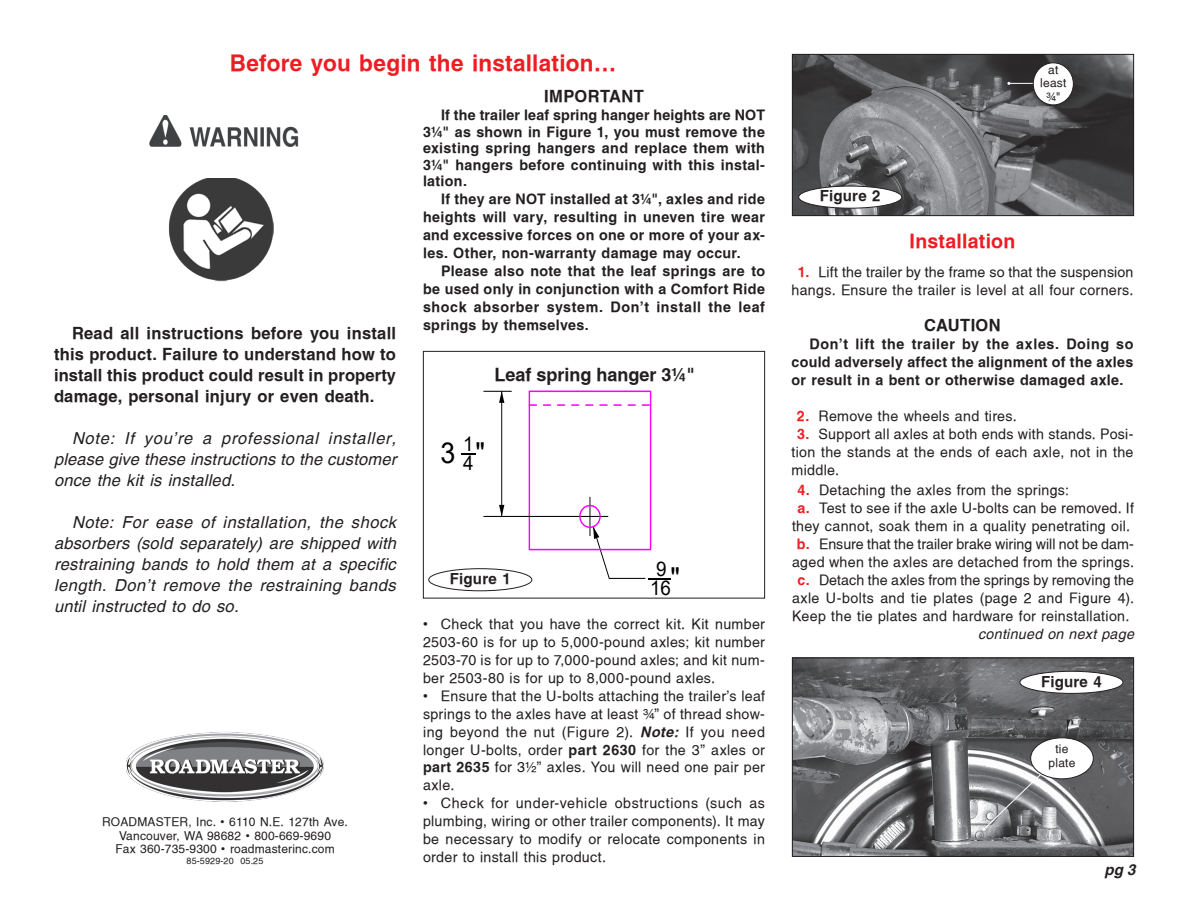
<style>
.page{position:relative;width:1188px;height:918px;background:#fff}
.page>*{position:absolute;margin:0;border:0;box-sizing:border-box;transform-origin:0 0}
.t1{font:28.95px "Arial";color:#000;scale:.93 1}
.t2{font:700 22.5px "Switzerland";letter-spacing:.01em;color:#ee1d23}
.t3{font:20.25px/19.8px "Arial";color:#000;text-align:center;scale:.93 1}
.t4{font:700 19.5px "Switzerland";letter-spacing:.01em;color:#ee1d23}
.t5{font:700 18px "Switzerland";color:#231f20}
.t6{font:italic 16.5px/21px "Switzerland";letter-spacing:.015em;color:#231f20;text-align:justify}
.t7{font:700 16.5px/21px "Switzerland";letter-spacing:.015em;color:#231f20;text-align:justify}
.t8{font:700 15px "Switzerland";letter-spacing:.015em;color:#231f20}
.t9{font:italic 700 15px "Switzerland";color:#231f20}
.t10{font:14.25px/18px "Switzerland";letter-spacing:.02em;color:#231f20;text-align:justify}
.t11{font:700 14.25px/18px "Switzerland";letter-spacing:.025em;color:#231f20;text-align:justify}
.t12{font:14.25px "Switzerland";color:#231f20}
.t13{font:italic 14.25px "Switzerland";letter-spacing:.02em;color:#231f20}
.t14{font:12px/13.5px "Switzerland";letter-spacing:.015em;color:#231f20;text-align:center}
.t15{font:9px "Switzerland";letter-spacing:.015em;color:#231f20}
.s1{font-weight:700;font-style:italic}
.s2{font-weight:700}
.s3{font-weight:700;color:#ee2123}
</style>
<div class="page">
<img style="left:126px;top:731px;width:198px;height:71px">
<img style="left:168px;top:178px;width:106px;height:104px">
<img style="left:149px;top:115px;width:150px;height:31px">
<img style="left:794px;top:56px;width:338px;height:158px">
<div style="left:792px;top:54px;width:342px;height:162px;border:1px solid #231f20"></div>
<svg style="left:1007px;top:82px;width:26px;height:3px"></svg>
<div style="left:1033px;top:63px;width:40px;height:42px;background:#fff;border-radius:50%"></div>
<div style="left:1033px;top:63px;width:41px;height:42px;border:1px solid #231f20;border-radius:50%"></div>
<div style="left:799px;top:186px;width:103px;height:22px;background:#fff;border-radius:50%"></div>
<div style="left:798px;top:186px;width:104px;height:22px;border:1px solid #231f20;border-radius:50%"></div>
<hr style="left:609px;top:578px;width:36px;height:1px;background:#000">
<hr style="left:572px;top:516px;width:36px;height:1px;background:#000">
<hr style="left:590px;top:497px;width:1px;height:39px;background:#000">
<svg style="left:593px;top:527px;width:16px;height:52px"></svg>
<div style="left:579px;top:505px;width:22px;height:23px;border:1px solid #f0f;border-radius:50%"></div>
<svg style="left:531px;top:404px;width:118px;height:2px"></svg>
<div style="left:529px;top:391px;width:122px;height:159px;border:1px solid #f0f"></div>
<hr style="left:484px;top:516px;width:88px;height:1px;background:#000">
<hr style="left:501px;top:391px;width:1px;height:125px;background:#000">
<svg style="left:499px;top:505px;width:5px;height:11px"></svg>
<svg style="left:484px;top:391px;width:27px;height:12px"></svg>
<svg style="left:461px;top:453px;width:15px;height:2px"></svg>
<hr style="left:648px;top:578px;width:22px;height:2px;background:#000">
<div style="left:423px;top:351px;width:342px;height:247px;border:1px solid #231f20"></div>
<div style="left:429px;top:568px;width:103px;height:23px;border:1px solid #231f20;border-radius:50%"></div>
<img style="left:794px;top:660px;width:338px;height:195px">
<div style="left:792px;top:658px;width:342px;height:199px;border:1px solid #231f20"></div>
<div style="left:1020px;top:671px;width:103px;height:22px;background:#fff;border-radius:50%"></div>
<div style="left:1020px;top:671px;width:103px;height:23px;border:1px solid #231f20;border-radius:50%"></div>
<svg style="left:982px;top:769px;width:64px;height:62px"></svg>
<div style="left:1031px;top:738px;width:62px;height:41px;background:#fff;border-radius:50%"></div>
<div style="left:1030px;top:738px;width:64px;height:41px;border:1px solid #231f20;border-radius:50%"></div>
<h2 class="t2" style="left:230px;top:49px;width:388px">Before you begin the installation…</h2>
<p class="t7" style="left:544px;top:86px;width:101px">IMPORTANT</p>
<p class="t11" style="left:423px;top:107px;width:344px;line-height:16.5px;text-indent:18px">If the trailer leaf spring hanger heights are NOT 3¼" as shown in Figure 1, you must remove the existing spring hangers and replace them with 3¼" hangers before continuing with this instal&shy;lation.</p>
<p class="t11" style="left:423px;top:190px;width:343px;text-indent:18px">If they are NOT installed at 3¼", axles and ride heights will vary, resulting in uneven tire wear and excessive forces on one or more of your ax&shy;les. Other, non-warranty damage may occur.</p>
<p class="t11" style="left:423px;top:262px;width:344px;text-indent:18px">Please also note that the leaf springs are to be used only in conjunction with a Comfort Ride shock absorber system. Don’t install the leaf springs by themselves.</p>
<p class="t7" style="left:54px;top:323px;width:344px;text-indent:18px">Read all instructions before you install this product. Failure to understand how to install this product could result in property damage, personal injury or even death.</p>
<p class="t6" style="left:54px;top:428px;width:344px;text-indent:18px">Note: If you’re a professional installer, please give these instructions to the customer once the kit is installed.</p>
<p class="t6" style="left:54px;top:512px;width:344px;text-indent:18px">Note: For ease of installation, the shock absorbers (sold separately) are shipped with restraining bands to hold them at a specific length. Don’t remove the restraining bands until instructed to do so.</p>
<p class="t5" style="left:494px;top:363px;width:202px">Leaf spring hanger 3¼"</p>
<h1 class="t1" style="left:441px;top:433px;width:37px">3 <sup>1</sup></h1>
<h3 class="t3" style="left:463px;top:453px;width:25px">4<sup>"</sup></h3>
<h3 class="t3" style="left:650px;top:558px;width:24px">9<br>16</h3>
<h1 class="t1" style="left:670px;top:558px;width:12px">"</h1>
<p class="t8" style="left:450px;top:570px;width:62px">Figure 1</p>
<p class="t14" style="left:102px;top:815px;width:247px">ROADMASTER, Inc. • 6110 N.E. 127th Ave.<br>Vancouver, WA 98682 • 800-669-9690<br>Fax 360-735-9300 • roadmasterinc.com</p>
<p class="t15" style="left:187px;top:855px;width:78px">85-5929-20 05.25</p>
<p class="t10" style="left:423px;top:614px;width:344px">• Check that you have the correct kit. Kit number 2503-60 is for up to 5,000-pound axles; kit number 2503-70 is for up to 7,000-pound axles; and kit num&shy;ber 2503-80 is for up to 8,000-pound axles.</p>
<p class="t10" style="left:423px;top:686px;width:344px">• Ensure that the U-bolts attaching the trailer’s leaf springs to the axles have at least ¾” of thread show&shy;ing beyond the nut (Figure 2). <span class="s1">Note:</span> If you need longer U-bolts, order <span class="s2">part 2630</span> for the 3” axles or <span class="s2">part 2635</span> for 3½” axles. You will need one pair per axle.</p>
<p class="t10" style="left:423px;top:794px;width:344px">• Check for under-vehicle obstructions (such as plumbing, wiring or other trailer components). It may be necessary to modify or relocate components in order to install this product.</p>
<p class="t14" style="left:1040px;top:63px;width:28px">at least ¾"</p>
<p class="t8" style="left:820px;top:187px;width:62px">Figure 2</p>
<h3 class="t4" style="left:910px;top:229px;width:107px">Installation</h3>
<p class="t10" style="left:792px;top:263px;width:344px;text-align:center"><span class="s3">1.</span> Lift the trailer by the frame so that the suspension hangs. Ensure the trailer is level at all four corners.</p>
<p class="t7" style="left:924px;top:314px;width:78px">CAUTION</p>
<p class="t11" style="left:792px;top:335px;width:343px;text-indent:18px">Don’t lift the trailer by the axles. Doing so could adversely affect the alignment of the axles or result in a bent or otherwise damaged axle.</p>
<p class="t10" style="left:797px;top:407px;width:222px"><span class="s3">2.</span> Remove the wheels and tires.</p>
<p class="t10" style="left:792px;top:425px;width:343px;text-indent:5px"><span class="s3">3.</span> Support all axles at both ends with stands. Posi&shy;tion the stands at the ends of each axle, not in the middle.</p>
<p class="t10" style="left:797px;top:480px;width:273px"><span class="s3">4.</span> Detaching the axles from the springs:</p>
<p class="t10" style="left:797px;top:498px;width:338px"><span class="s3">a.</span> Test to see if the axle U-bolts can be removed. If</p>
<p class="t10" style="left:792px;top:516px;width:340px">they cannot, soak them in a quality penetrating oil.</p>
<p class="t12" style="left:797px;top:535px;width:339px"><span class="s3">b.</span> Ensure that the trailer brake wiring will not be dam-</p>
<p class="t10" style="left:792px;top:552px;width:343px">aged when the axles are detached from the springs.</p>
<p class="t10" style="left:798px;top:570px;width:338px"><span class="s3">c.</span> Detach the axles from the springs by removing the</p>
<p class="t10" style="left:792px;top:588px;width:343px">axle U-bolts and tie plates (page 2 and Figure 4).</p>
<p class="t10" style="left:792px;top:606px;width:339px">Keep the tie plates and hardware for reinstallation.</p>
<p class="t13" style="left:978px;top:625px;width:157px">continued on next page</p>
<p class="t8" style="left:1041px;top:672px;width:62px">Figure 4</p>
<p class="t14" style="left:1049px;top:742px;width:28px">tie plate</p>
<p class="t9" style="left:1105px;top:861px;width:32px">pg 3</p>
</div>
